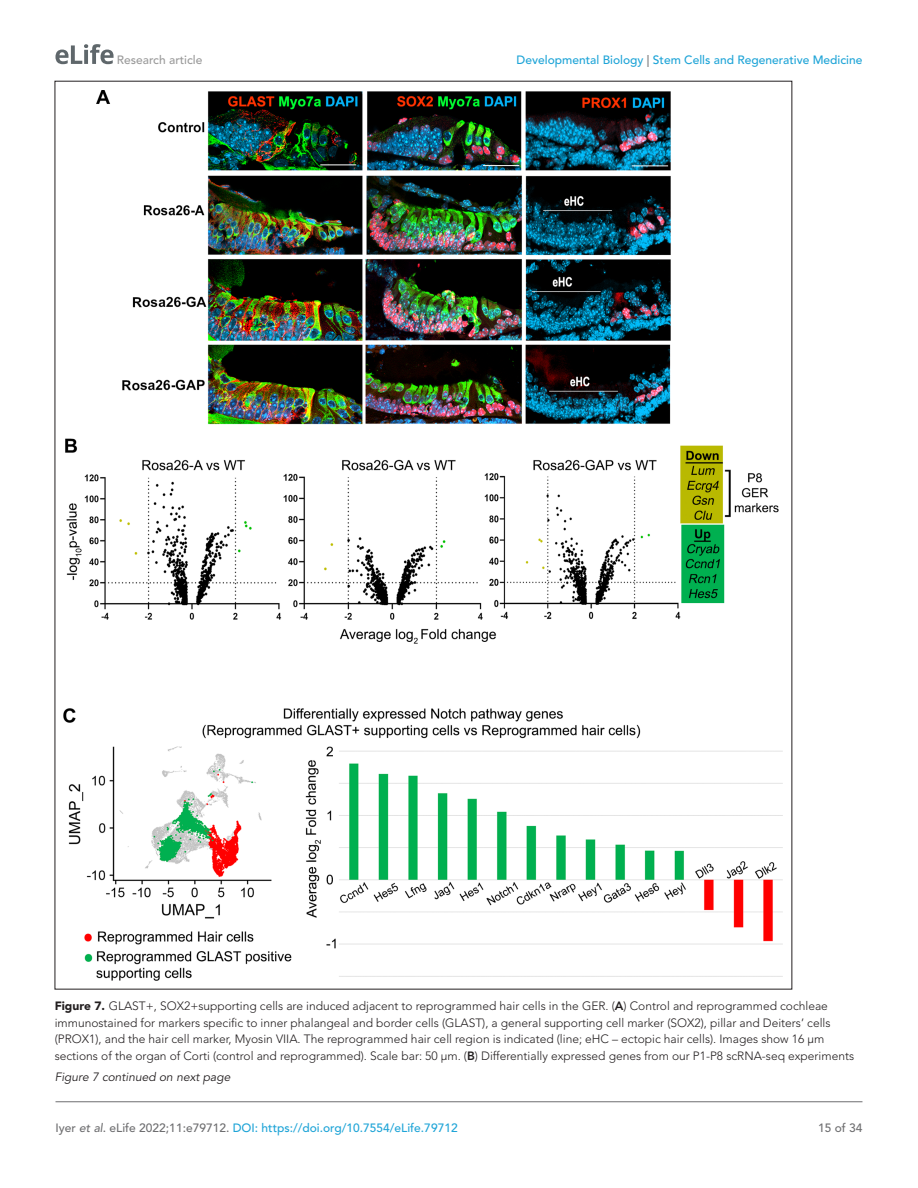
<style>
.page{position:relative;width:918px;height:1188px;background:#fff}
.page>*{position:absolute;margin:0;border:0;box-sizing:border-box;transform-origin:0 0}
.t1{font:300 12px/16.5px "Avenir LT Std";color:#231f20}
.t2{font:500 12px "Avenir LT Std";color:#1ea4d7}
.t3{font:italic 12px "Avenir LT Std";color:#231f20}
.t4{font:500 12px "Avenir LT Std";color:#9a9a9a}
.t5{font:500 12px "Avenir LT Std";color:#6e6e70}
.s1{color:#6e6e70}
.s2{font-weight:900}
.s3{font-weight:800}
.s4{font-style:italic;color:#6e6e70}
</style>
<div class="page">
<svg style="left:55px;top:44px;width:59px;height:20px"></svg>
<hr style="left:56px;top:1101px;width:806px;height:1px;background:#6e6e70">
<img style="left:64px;top:90px;width:719px;height:890px">
<p class="t4" style="left:117px;top:53px;width:87px">Research article</p>
<p class="t2" style="left:517px;top:53px;width:347px">Developmental Biology <span class="s1">|</span> Stem Cells and Regenerative Medicine</p>
<p class="t1" style="left:55px;top:998px;width:801px"><span class="s2">Figure 7.</span> GLAST+, SOX2+supporting cells are induced adjacent to reprogrammed hair cells in the GER. (<span class="s3">A</span>) Control and reprogrammed cochleae immunostained for markers specific to inner phalangeal and border cells (GLAST), a general supporting cell marker (SOX2), pillar and Deiters’ cells (PROX1), and the hair cell marker, Myosin VIIA. The reprogrammed hair cell region is indicated (line; eHC – ectopic hair cells). Images show 16 µm sections of the organ of Corti (control and reprogrammed). Scale bar: 50 µm. (<span class="s3">B</span>) Differentially expressed genes from our P1-P8 scRNA-seq experiments</p>
<p class="t3" style="left:55px;top:1070px;width:177px">Figure 7 continued on next page</p>
<p class="t2" style="left:56px;top:1121px;width:404px"><span class="s1">Iyer</span> <span class="s4">et al</span><span class="s1">. eLife 2022;11:e79712.</span> DOI: https://doi.org/10.7554/eLife.79712</p>
<p class="t5" style="left:818px;top:1121px;width:46px">15 of 34</p>
</div>
